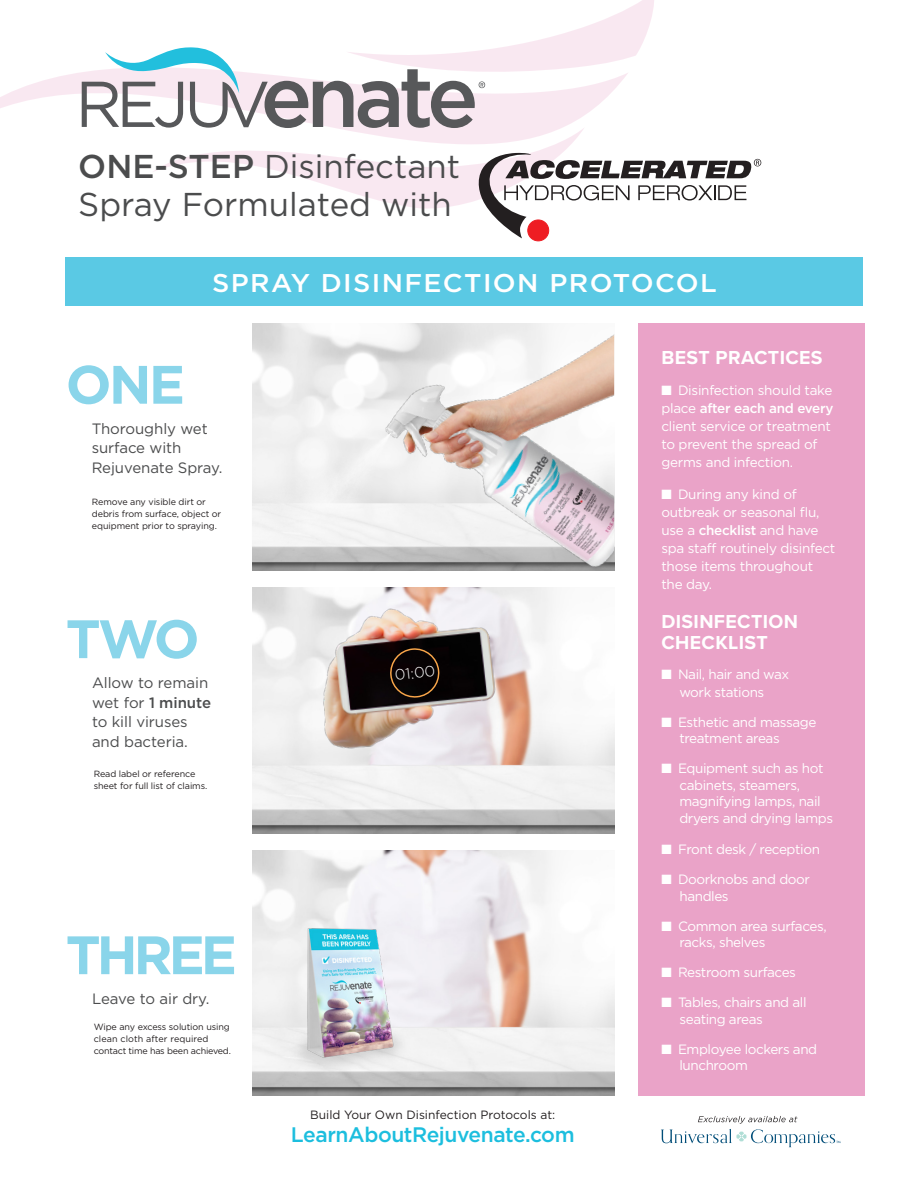
<style>
.page{position:relative;width:918px;height:1188px;background:#fff}
.page>*{position:absolute;margin:0;border:0;box-sizing:border-box;transform-origin:0 0}
.Step{font:700 54px "Gotham";letter-spacing:-.075em;color:#8ad5ea}
.Heading_01{font:33px/38.2px "Gotham";color:#4b4c4d}
.Title-CleanAndDis{font:500 25.65px "Gotham";letter-spacing:.05em;color:#fff;scale:1.05 1}
.t1{font:500 21px "Gotham";letter-spacing:-.02em;color:#1cbede}
.Checklist_Heading{font:700 19.5px "Proxima Nova";letter-spacing:.02em;color:#fff}
.Steps_Body{font:15px/19.5px "Gotham";letter-spacing:-.005em;color:#4b4c4d}
.t2{font:300 15px "Gotham";color:#fff}
.Checklist_Body{font:13.5px/18px "Gotham";letter-spacing:-.03em;color:#fff}
.t3{font:12px "Gotham";color:#231f20}
.Legal_Reference{font:9px/12px "Gotham";letter-spacing:-.01em;color:#231f20}
.s1{font-weight:500}
</style>
<div class="page">
<img style="left:252px;top:850px;width:362px;height:246px">
<img style="left:288px;top:924px;width:124px;height:166px">
<svg style="left:0;top:0;width:654px;height:209px"></svg>
<svg style="left:82px;top:47px;width:403px;height:81px"></svg>
<img style="left:252px;top:323px;width:296px;height:247px">
<div style="left:528px;top:220px;width:21px;height:21px;background:#ee1d23;border-radius:50%"></div>
<div style="left:527px;top:220px;width:22px;height:21px;border:1px solid #ee1d23;border-radius:50%"></div>
<svg style="left:479px;top:153px;width:282px;height:85px"></svg>
<div style="left:638px;top:324px;width:227px;height:772px;background:#eaa3c8"></div>
<div style="left:66px;top:257px;width:797px;height:49px;background:#5ac9e4"></div>
<img style="left:353px;top:325px;width:261px;height:245px">
<img style="left:252px;top:433px;width:187px;height:113px">
<img style="left:253px;top:588px;width:362px;height:245px">
<img style="left:308px;top:594px;width:197px;height:167px">
<svg style="left:390px;top:648px;width:50px;height:50px;background:#1c1109"></svg>
<svg style="left:661px;top:1116px;width:179px;height:31px"></svg>
<p class="Heading_01" style="left:78px;top:147px;width:383px"><span class="s1">ONE-STEP</span> Disinfectant<br>Spray Formulated with</p>
<p class="Title-CleanAndDis" style="left:212px;top:268px;width:482px">SPRAY DISINFECTION PROTOCOL</p>
<p class="Step" style="left:66px;top:353px;width:121px">ONE</p>
<p class="Steps_Body" style="left:92px;top:418px;width:132px">Thoroughly wet surface with<br>Rejuvenate Spray.</p>
<p class="Legal_Reference" style="left:92px;top:496px;width:131px">Remove any visible dirt or debris from surface, object or equipment prior to spraying.</p>
<p class="Step" style="left:66px;top:608px;width:135px">TWO</p>
<p class="Steps_Body" style="left:92px;top:673px;width:121px">Allow to remain wet for <span class="s1">1 minute </span>to kill viruses and bacteria.</p>
<p class="Legal_Reference" style="left:94px;top:768px;width:115px">Read label or reference sheet for full list of claims.</p>
<p class="t2" style="left:394px;top:667px;width:42px;rotate:-7deg">01:00</p>
<p class="Step" style="left:66px;top:924px;width:173px">THREE</p>
<p class="Steps_Body" style="left:92px;top:989px;width:119px">Leave to air dry.</p>
<p class="Legal_Reference" style="left:94px;top:1021px;width:139px">Wipe any excess solution using clean cloth after required contact time has been achieved.</p>
<p class="t3" style="left:310px;top:1108px;width:247px">Build Your Own Disinfection Protocols at:</p>
<p class="t1" style="left:291px;top:1123px;width:285px">LearnAboutRejuvenate.com</p>
<p class="Checklist_Heading" style="left:661px;top:346px;width:163px">BEST PRACTICES</p>
<p class="Checklist_Body" style="left:661px;top:381px;width:174px">■ Disinfection should take place <span class="s1">after each and every </span>client service or treatment to prevent the spread of germs and infection.</p>
<p class="Checklist_Body" style="left:661px;top:485px;width:175px">■ During any kind of outbreak or seasonal flu, use a <span class="s1">checklist</span> and have spa staff routinely disinfect those items throughout the day.</p>
<p class="Checklist_Heading" style="left:661px;top:610px;width:138px">DISINFECTION</p>
<p class="Checklist_Heading" style="left:661px;top:631px;width:108px">CHECKLIST</p>
<p class="Checklist_Body" style="left:661px;top:665px;width:129px;text-align:center">■ Nail, hair and wax work stations</p>
<p class="Checklist_Body" style="left:679px;top:714px;width:138px;line-height:16.5px;text-indent:-18px">■ Esthetic and massage treatment areas</p>
<p class="Checklist_Body" style="left:679px;top:760px;width:155px;line-height:16.5px;text-indent:-18px">■ Equipment such as hot cabinets, steamers, magnifying lamps, nail dryers and drying lamps</p>
<p class="Checklist_Body" style="left:661px;top:840px;width:160px">■ Front desk / reception</p>
<p class="Checklist_Body" style="left:679px;top:871px;width:132px;line-height:16.5px;text-indent:-18px">■ Doorknobs and door handles</p>
<p class="Checklist_Body" style="left:679px;top:918px;width:149px;line-height:16.5px;text-indent:-18px">■ Common area surfaces, racks, shelves</p>
<p class="Checklist_Body" style="left:661px;top:963px;width:136px">■ Restroom surfaces</p>
<p class="Checklist_Body" style="left:679px;top:994px;width:129px;line-height:16.5px;text-indent:-18px">■ Tables, chairs and all seating areas</p>
<p class="Checklist_Body" style="left:679px;top:1041px;width:139px;line-height:16.5px;text-indent:-18px">■ Employee lockers and lunchroom</p>
</div>
